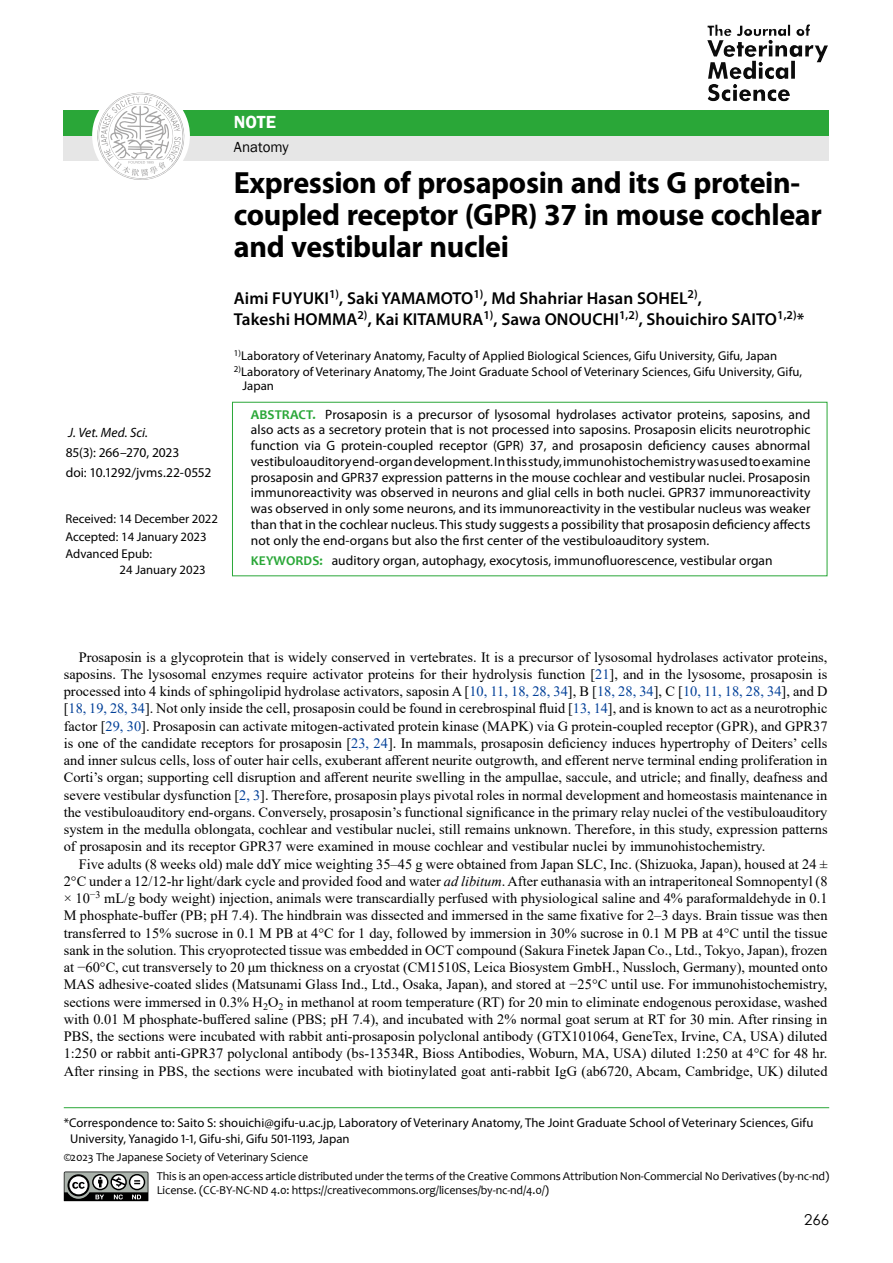
<style>
.page{position:relative;width:893px;height:1263px;background:#fff}
.page>*{position:absolute;margin:0;border:0;box-sizing:border-box;transform-origin:0 0}
.t1{font:700 30.75px/32.2px "Myriad Pro";letter-spacing:-.01em;color:#000}
.t2{font:600 18px "Franklin Gothic";color:#fff}
.t3{font:600 17.25px/21px "Myriad Pro";letter-spacing:.005em;color:#000}
.t4{font:15px "Franklin Gothic";color:#000}
.t5{font:15px "Century Gothic";color:#000}
.t6{font:14.25px/17.2px "Times New Roman";color:#000;text-align:justify}
.t7{font:13.5px/15.8px "Myriad Pro";letter-spacing:.005em;color:#000;text-align:justify}
.t8{font:italic 13.5px "Myriad Pro";color:#000}
.t9{font:12.75px/17.9px "Myriad Pro";letter-spacing:.005em;color:#000}
.t10{font:12px/20px "Candara";letter-spacing:-.01em;color:#000}
.s1{font-family:"Candara";font-weight:700;color:#2aa738}
.s2{color:#003f98}
.s3{font-style:italic}
</style>
<div class="page">
<hr style="left:64px;top:1107px;width:765px;height:1px;background:#2aa738">
<div style="left:64px;top:136px;width:765px;height:25px;background:#e6e6e6"></div>
<div style="left:64px;top:111px;width:765px;height:25px;background:#2aa738"></div>
<div style="left:92px;top:87px;width:98px;height:97px;background:#fff;border-radius:50%"></div>
<svg style="left:94px;top:92px;width:93px;height:88px"></svg>
<img style="left:707px;top:24px;width:106px;height:33px">
<div style="left:232px;top:402px;width:595px;height:174px;border:1px solid #2aa738"></div>
<svg style="left:64px;top:1171px;width:84px;height:30px"></svg>
<p class="t8" style="left:68px;top:424px;width:81px">J. Vet. Med. Sci.</p>
<p class="t7" style="left:66px;top:442px;width:147px;line-height:20px">85(3): 266–270, 2023<br>doi: 10.1292/jvms.22-0552</p>
<p class="t9" style="left:66px;top:509px;width:154px">Received: 14 December 2022<br>Accepted: 14 January 2023<br>Advanced Epub:</p>
<p class="t9" style="left:120px;top:561px;width:88px">24 January 2023</p>
<p class="t2" style="left:234px;top:111px;width:44px">NOTE</p>
<p class="t4" style="left:234px;top:138px;width:56px">Anatomy</p>
<h1 class="t1" style="left:234px;top:165px;width:589px">Expression of prosaposin and its G protein&shy;coupled receptor (GPR) 37 in mouse cochlear and vestibular nuclei</h1>
<p class="t3" style="left:234px;top:287px;width:572px">Aimi FUYUKI<sup>1)</sup>, Saki YAMAMOTO<sup>1)</sup>, Md Shahriar Hasan SOHEL<sup>2)</sup>,<br>Takeshi HOMMA<sup>2)</sup>, Kai KITAMURA<sup>1)</sup>, Sawa ONOUCHI<sup>1,2)</sup>, Shouichiro SAITO<sup>1,2)</sup>*</p>
<p class="t9" style="left:234px;top:348px;width:570px;line-height:15.6px"><sup>1)</sup>Laboratory of Veterinary Anatomy, Faculty of Applied Biological Sciences, Gifu University, Gifu, Japan<br><sup>2)</sup>Laboratory of Veterinary Anatomy, The Joint Graduate School of Veterinary Sciences, Gifu University, Gifu,</p>
<p class="t9" style="left:242px;top:377px;width:33px">Japan</p>
<p class="t7" style="left:251px;top:406px;width:561px"><span class="s1">ABSTRACT.</span> Prosaposin is a precursor of lysosomal hydrolases activator proteins, saposins, and also acts as a secretory protein that is not processed into saposins. Prosaposin elicits neurotrophic function via G protein-coupled receptor (GPR) 37, and prosaposin deficiency causes abnormal vestibuloauditory end-organ development. In this study, immunohistochemistry was used to examine prosaposin and GPR37 expression patterns in the mouse cochlear and vestibular nuclei. Prosaposin immunoreactivity was observed in neurons and glial cells in both nuclei. GPR37 immunoreactivity was observed in only some neurons, and its immunoreactivity in the vestibular nucleus was weaker than that in the cochlear nucleus. This study suggests a possibility that prosaposin deficiency affects not only the end-organs but also the first center of the vestibuloauditory system.</p>
<p class="t7" style="left:251px;top:553px;width:523px"><span class="s1">KEYWORDS:</span> auditory organ, autophagy, exocytosis, immunofluorescence, vestibular organ</p>
<p class="t6" style="left:64px;top:648px;width:765px;text-indent:15px">Prosaposin is a glycoprotein that is widely conserved in vertebrates. It is a precursor of lysosomal hydrolases activator proteins, saposins. The lysosomal enzymes require activator proteins for their hydrolysis function [<span class="s2">21</span>], and in the lysosome, prosaposin is processed into 4 kinds of sphingolipid hydrolase activators, saposin A [<span class="s2">10, 11, 18, 28, 34</span>], B [<span class="s2">18, 28, 34</span>], C [<span class="s2">10, 11, 18, 28, 34</span>], and D [<span class="s2">18, 19, 28, 34</span>]. Not only inside the cell, prosaposin could be found in cerebrospinal fluid [<span class="s2">13, 14</span>], and is known to act as a neurotrophic factor [<span class="s2">29, 30</span>]. Prosaposin can activate mitogen-activated protein kinase (MAPK) via G protein-coupled receptor (GPR), and GPR37 is one of the candidate receptors for prosaposin [<span class="s2">23, 24</span>]. In mammals, prosaposin deficiency induces hypertrophy of Deiters’ cells and inner sulcus cells, loss of outer hair cells, exuberant afferent neurite outgrowth, and efferent nerve terminal ending proliferation in Corti’s organ; supporting cell disruption and afferent neurite swelling in the ampullae, saccule, and utricle; and finally, deafness and severe vestibular dysfunction [<span class="s2">2, 3</span>]. Therefore, prosaposin plays pivotal roles in normal development and homeostasis maintenance in the vestibuloauditory end-organs. Conversely, prosaposin’s functional significance in the primary relay nuclei of the vestibuloauditory system in the medulla oblongata, cochlear and vestibular nuclei, still remains unknown. Therefore, in this study, expression patterns of prosaposin and its receptor GPR37 were examined in mouse cochlear and vestibular nuclei by immunohistochemistry.</p>
<p class="t6" style="left:64px;top:855px;width:765px;text-indent:15px">Five adults (8 weeks old) male ddY mice weighting 35–45 g were obtained from Japan SLC, Inc. (Shizuoka, Japan), housed at 24 ± 2°C under a 12/12-hr light/dark cycle and provided food and water <span class="s3">ad libitum</span>. After euthanasia with an intraperitoneal Somnopentyl (8 × 10<sup>−3</sup> mL/g body weight) injection, animals were transcardially perfused with physiological saline and 4% paraformaldehyde in 0.1<br>M phosphate-buffer (PB; pH 7.4). The hindbrain was dissected and immersed in the same fixative for 2–3 days. Brain tissue was then transferred to 15% sucrose in 0.1 M PB at 4°C for 1 day, followed by immersion in 30% sucrose in 0.1 M PB at 4°C until the tissue sank in the solution. This cryoprotected tissue was embedded in OCT compound (Sakura Finetek Japan Co., Ltd., Tokyo, Japan), frozen at −60°C, cut transversely to 20 μm thickness on a cryostat (CM1510S, Leica Biosystem GmbH., Nussloch, Germany), mounted onto MAS adhesive-coated slides (Matsunami Glass Ind., Ltd., Osaka, Japan), and stored at −25°C until use. For immunohistochemistry, sections were immersed in 0.3% H<sub>2</sub>O<sub>2</sub> in methanol at room temperature (RT) for 20 min to eliminate endogenous peroxidase, washed with 0.01 M phosphate-buffered saline (PBS; pH 7.4), and incubated with 2% normal goat serum at RT for 30 min. After rinsing in PBS, the sections were incubated with rabbit anti-prosaposin polyclonal antibody (GTX101064, GeneTex, Irvine, CA, USA) diluted 1:250 or rabbit anti-GPR37 polyclonal antibody (bs-13534R, Bioss Antibodies, Woburn, MA, USA) diluted 1:250 at 4°C for 48 hr.<br>After rinsing in PBS, the sections were incubated with biotinylated goat anti-rabbit IgG (ab6720, Abcam, Cambridge, UK) diluted</p>
<p class="t9" style="left:70px;top:1114px;width:745px;line-height:15.8px;text-indent:-6px">*Correspondence to: Saito S: shouichi@gifu-u.ac.jp, Laboratory of Veterinary Anatomy, The Joint Graduate School of Veterinary Sciences, Gifu<br>University, Yanagido 1-1, Gifu-shi, Gifu 501-1193, Japan</p>
<p class="t10" style="left:157px;top:1146px;width:674px;text-indent:-93px">©2023 The Japanese Society of Veterinary Science<br>This is an open-access article distributed under the terms of the Creative Commons Attribution Non-Commercial No Derivatives (by-nc-nd)</p>
<p class="t10" style="left:157px;top:1180px;width:394px">License. (CC-BY-NC-ND 4.0: https://creativecommons.org/licenses/by-nc-nd/4.0/)</p>
<p class="t5" style="left:804px;top:1209px;width:27px">266</p>
</div>
